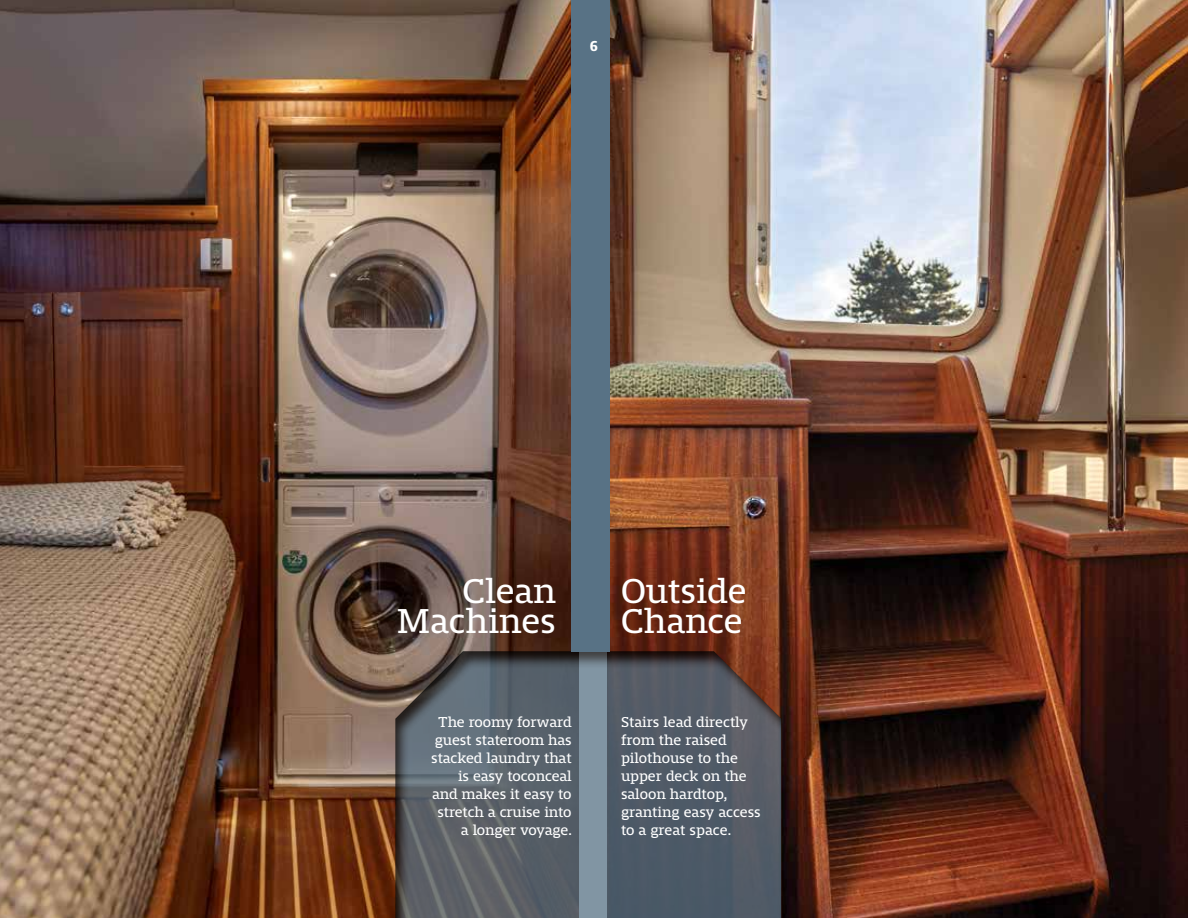
<style>
.page{position:relative;width:1188px;height:918px;background:#fff}
.page>*{position:absolute;margin:0;border:0;box-sizing:border-box;transform-origin:0 0}
.t1{font:36px/30px "Mislab Std";color:#fff;text-align:right}
.t2{font:15px/18px "Mislab Std";letter-spacing:-.005em;color:#fff;text-align:right}
.t3{font:700 15px "Mislab Std";color:#fff}
</style>
<div class="page">
<img style="left:610px;top:0;width:578px;height:918px">
<img style="left:0;top:0;width:572px;height:918px">
<svg style="left:394px;top:650px;width:388px;height:268px;background:#595f67"></svg>
<div style="left:572px;top:0;width:38px;height:651px;background:#587285"></div>
<p class="t3" style="left:590px;top:39px;width:10px">6</p>
<h1 class="t1" style="left:397px;top:576px;width:160px">Clean<br>Machines</h1>
<h1 class="t1" style="left:621px;top:576px;width:127px;text-align:left">Outside<br>Chance</h1>
<p class="t2" style="left:431px;top:714px;width:142px">The roomy forward guest stateroom has stacked laundry that is easy toconceal and makes it easy to stretch a cruise into a longer voyage.</p>
<p class="t2" style="left:621px;top:713px;width:141px;text-align:left">Stairs lead directly from the raised pilothouse to the upper deck on the saloon hardtop, granting easy access to a great space.</p>
</div>
